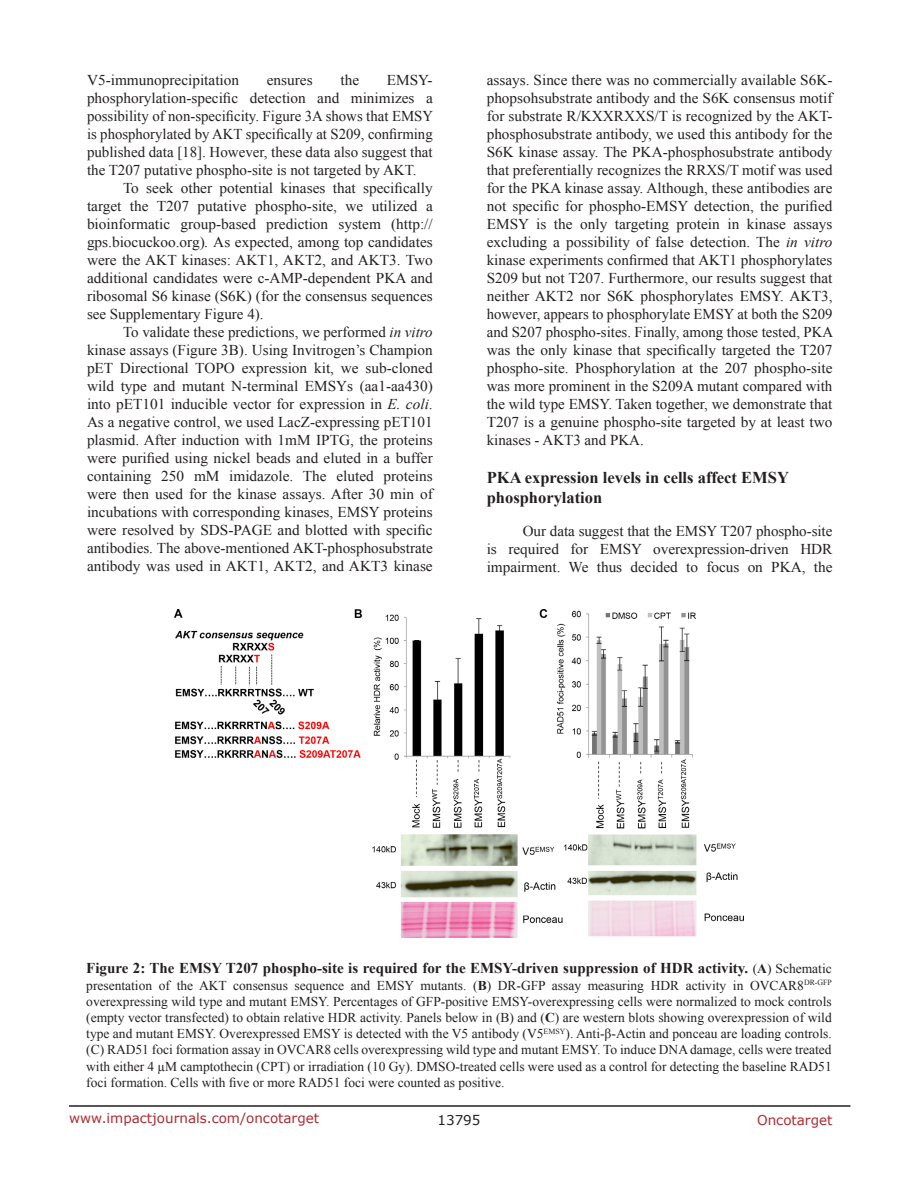
<style>
.page{position:relative;width:918px;height:1188px;background:#fff}
.page>*{position:absolute;margin:0;border:0;box-sizing:border-box;transform-origin:0 0}
.SubHeading_middle{font:700 16.5px/19.8px "Times New Roman";color:#231f20}
.BodyText{font:15px/18px "Times New Roman";color:#231f20;text-align:justify}
.FigureText{font:700 15px "Times New Roman";color:#231f20}
.FigureText-2{font:13.5px/16.2px "Times New Roman";color:#231f20;text-align:justify}
.t1{font:13.5px "Verdana";color:#ac2b31}
.t2{font:13.5px "Verdana";color:#231f20}
.s1{font-style:italic}
.s2{font-weight:400;font-size:13.5px}
.s3{font-size:13.5px}
.s4{font-weight:700}
</style>
<div class="page">
<hr style="left:69px;top:1105px;width:781px;height:2px;background:#231f20">
<img style="left:175px;top:609px;width:568px;height:329px">
<p class="BodyText" style="left:87px;top:71px;width:154px">V5-immunoprecipitation</p>
<p class="BodyText" style="left:267px;top:71px;width:47px">ensures</p>
<p class="BodyText" style="left:340px;top:71px;width:20px">the</p>
<p class="BodyText" style="left:87px;top:71px;width:348px;text-indent:300px">EMSY&shy;phosphorylation-specific detection and minimizes a possibility of non-specificity. Figure 3A shows that EMSY is phosphorylated by AKT specifically at S209, confirming published data [18]. However, these data also suggest that the T207 putative phospho-site is not targeted by AKT.</p>
<p class="BodyText" style="left:87px;top:179px;width:347px;text-indent:36px">To seek other potential kinases that specifically target the T207 putative phospho-site, we utilized a bioinformatic group-based prediction system (http:// gps.biocuckoo.org)<span class="s1">.</span> As expected, among top candidates were the AKT kinases: AKT1, AKT2, and AKT3. Two additional candidates were c-AMP-dependent PKA and ribosomal S6 kinase (S6K) (for the consensus sequences see Supplementary Figure 4).</p>
<p class="BodyText" style="left:87px;top:323px;width:347px;text-indent:36px">To validate these predictions, we performed <span class="s1">in vitro </span>kinase assays (Figure 3B). Using Invitrogen’s Champion pET Directional TOPO expression kit, we sub-cloned wild type and mutant N-terminal EMSYs (aa1-aa430) into pET101 inducible vector for expression in <span class="s1">E. coli</span>.<br>As a negative control, we used LacZ-expressing pET101 plasmid. After induction with 1mM IPTG, the proteins were purified using nickel beads and eluted in a buffer containing 250 mM imidazole. The eluted proteins were then used for the kinase assays. After 30 min of incubations with corresponding kinases, EMSY proteins were resolved by SDS-PAGE and blotted with specific antibodies. The above-mentioned AKT-phosphosubstrate antibody was used in AKT1, AKT2, and AKT3 kinase</p>
<p class="BodyText" style="left:487px;top:71px;width:348px">assays. Since there was no commercially available S6K&shy;phopsohsubstrate antibody and the S6K consensus motif for substrate R/KXXRXXS/T is recognized by the AKT&shy;phosphosubstrate antibody, we used this antibody for the S6K kinase assay. The PKA-phosphosubstrate antibody that preferentially recognizes the RRXS/T motif was used for the PKA kinase assay. Although, these antibodies are not specific for phospho-EMSY detection, the purified EMSY is the only targeting protein in kinase assays excluding a possibility of false detection. The <span class="s1">in vitro </span>kinase experiments confirmed that AKT1 phosphorylates S209 but not T207. Furthermore, our results suggest that neither AKT2 nor S6K phosphorylates EMSY. AKT3, however, appears to phosphorylate EMSY at both the S209 and S207 phospho-sites. Finally, among those tested, PKA was the only kinase that specifically targeted the T207 phospho-site. Phosphorylation at the 207 phospho-site was more prominent in the S209A mutant compared with the wild type EMSY. Taken together, we demonstrate that T207 is a genuine phospho-site targeted by at least two kinases - AKT3 and PKA.</p>
<p class="SubHeading_middle" style="left:487px;top:467px;width:304px">PKA expression levels in cells affect EMSY phosphorylation</p>
<p class="BodyText" style="left:487px;top:522px;width:347px;text-indent:36px">Our data suggest that the EMSY T207 phospho-site is required for EMSY overexpression-driven HDR impairment. We thus decided to focus on PKA, the</p>
<p class="FigureText" style="left:86px;top:958px;width:747px">Figure 2: The EMSY T207 phospho-site is required for the EMSY-driven suppression of HDR activity. <span class="s2">(</span><span class="s3">A</span><span class="s2">) Schematic</span></p>
<p class="FigureText-2" style="left:86px;top:977px;width:747px">presentation of the AKT consensus sequence and EMSY mutants. (<span class="s4">B</span>) DR-GFP assay measuring HDR activity in OVCAR8<sup>DR-GFP </sup>overexpressing wild type and mutant EMSY. Percentages of GFP-positive EMSY-overexpressing cells were normalized to mock controls (empty vector transfected) to obtain relative HDR activity. Panels below in (B) and (<span class="s4">C</span>) are western blots showing overexpression of wild type and mutant EMSY. Overexpressed EMSY is detected with the V5 antibody (V5<sup>EMSY</sup>). Anti-β-Actin and ponceau are loading controls. (C) RAD51 foci formation assay in OVCAR8 cells overexpressing wild type and mutant EMSY. To induce DNA damage, cells were treated with either 4 µM camptothecin (CPT) or irradiation (10 Gy). DMSO-treated cells were used as a control for detecting the baseline RAD51 foci formation. Cells with five or more RAD51 foci were counted as positive.</p>
<p class="t1" style="left:69px;top:1109px;width:252px">www.impactjournals.com/oncotarget</p>
<p class="t2" style="left:438px;top:1111px;width:44px">13795</p>
<p class="t1" style="left:757px;top:1111px;width:77px">Oncotarget</p>
</div>
